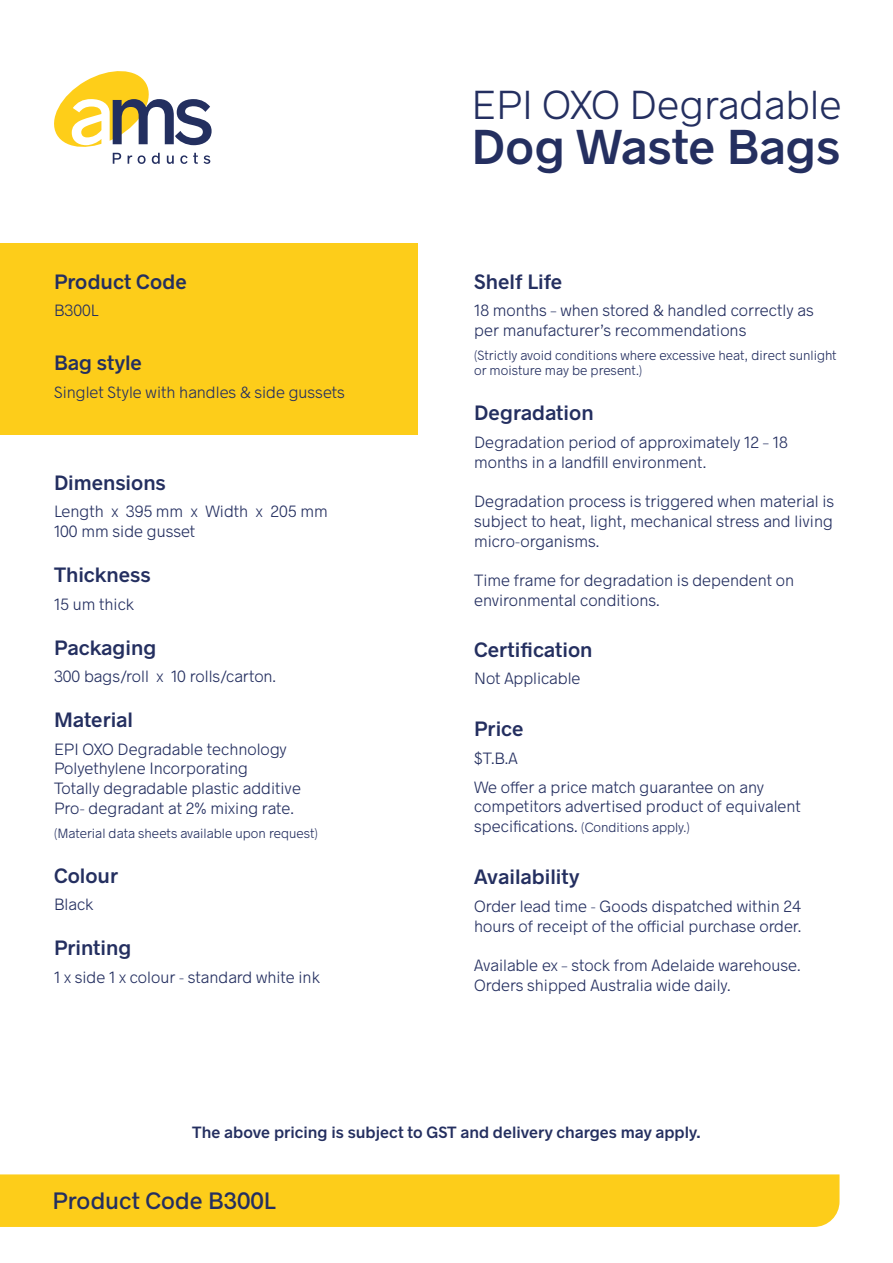
<style>
.page{position:relative;width:893px;height:1263px;background:#fff}
.page>*{position:absolute;margin:0;border:0;box-sizing:border-box;transform-origin:0 0}
.t1{font:600 49.5px "Radnika";color:#242f60}
.t2{font:300 40.95px "Radnika";color:#242f60}
.t3{font:500 24px "Radnika";color:#242f60}
.Headings{font:600 21px "Radnika";color:#242f60}
.t4{font:300 16.5px/19.8px "Radnika";color:#242f60}
.t5{font:600 16.5px "Radnika";color:#242f60}
.Small_text{font:300 13.5px/15px "Radnika";color:#242f60}
.s1{font-size:16.5px}
</style>
<div class="page">
<svg style="left:54px;top:71px;width:158px;height:93px"></svg>
<div style="left:0;top:1174px;width:839px;height:53px;background:#fdcd1a"></div>
<div style="left:1px;top:243px;width:417px;height:192px;background:#fdcd1a"></div>
<p class="Headings" style="left:54px;top:267px;width:134px">Product Code</p>
<p class="t4" style="left:54px;top:300px;width:46px">B300L</p>
<p class="Headings" style="left:54px;top:348px;width:89px">Bag style</p>
<p class="t4" style="left:54px;top:381px;width:292px">Singlet Style with handles &amp; side gussets</p>
<p class="Headings" style="left:54px;top:468px;width:113px">Dimensions</p>
<p class="t4" style="left:54px;top:501px;width:275px">Length x 395 mm x Width x 205 mm</p>
<p class="t4" style="left:54px;top:521px;width:143px">100 mm side gusset</p>
<p class="Headings" style="left:54px;top:560px;width:98px">Thickness</p>
<p class="t4" style="left:54px;top:593px;width:81px">15 um thick</p>
<p class="Headings" style="left:54px;top:633px;width:104px">Packaging</p>
<p class="t4" style="left:54px;top:666px;width:223px">300 bags/roll x 10 rolls/carton.</p>
<p class="Headings" style="left:54px;top:705px;width:81px">Material</p>
<p class="t4" style="left:54px;top:738px;width:234px">EPI OXO Degradable technology</p>
<p class="t4" style="left:54px;top:758px;width:196px">Polyethylene Incorporating</p>
<p class="t4" style="left:54px;top:778px;width:248px">Totally degradable plastic additive<br>Pro- degradant at 2% mixing rate.</p>
<p class="Small_text" style="left:54px;top:825px;width:265px">(Material data sheets available upon request)</p>
<p class="Headings" style="left:54px;top:861px;width:66px">Colour</p>
<p class="t4" style="left:54px;top:894px;width:41px">Black</p>
<p class="Headings" style="left:54px;top:933px;width:79px">Printing</p>
<p class="t4" style="left:54px;top:966px;width:267px">1 x side 1 x colour - standard white ink</p>
<h2 class="t2" style="left:472px;top:76px;width:371px">EPI OXO Degradable</h2>
<h1 class="t1" style="left:472px;top:112px;width:370px">Dog Waste Bags</h1>
<p class="Headings" style="left:474px;top:267px;width:90px">Shelf Life</p>
<p class="t4" style="left:474px;top:300px;width:341px">18 months – when stored &amp; handled correctly as per manufacturer’s recommendations</p>
<p class="Small_text" style="left:474px;top:347px;width:364px">(Strictly avoid conditions where excessive heat, direct sunlight or moisture may be present.)</p>
<p class="Headings" style="left:474px;top:398px;width:121px">Degradation</p>
<p class="t4" style="left:474px;top:431px;width:315px">Degradation period of approximately 12 – 18 months in a landfill environment.</p>
<p class="t4" style="left:474px;top:491px;width:362px;text-align:justify">Degradation process is triggered when material is subject to heat, light, mechanical stress and living micro-organisms.</p>
<p class="t4" style="left:474px;top:570px;width:322px">Time frame for degradation is dependent on environmental conditions.</p>
<p class="Headings" style="left:474px;top:635px;width:120px">Certification</p>
<p class="t4" style="left:474px;top:667px;width:108px">Not Applicable</p>
<p class="Headings" style="left:474px;top:714px;width:51px">Price</p>
<p class="t4" style="left:474px;top:747px;width:45px">$T.B.A</p>
<p class="t4" style="left:474px;top:776px;width:328px">We offer a price match guarantee on any competitors advertised product of equivalent</p>
<p class="Small_text" style="left:474px;top:819px;width:217px"><span class="s1">specifications.</span> (Conditions apply.)</p>
<p class="Headings" style="left:474px;top:862px;width:107px">Availability</p>
<p class="t4" style="left:474px;top:895px;width:328px">Order lead time - Goods dispatched within 24 hours of receipt of the official purchase order.</p>
<p class="t4" style="left:474px;top:955px;width:328px">Available ex – stock from Adelaide warehouse.</p>
<p class="t4" style="left:474px;top:974px;width:258px">Orders shipped Australia wide daily.</p>
<p class="t5" style="left:192px;top:1121px;width:510px">The above pricing is subject to GST and delivery charges may apply.</p>
<h3 class="t3" style="left:52px;top:1184px;width:225px">Product Code B300L</h3>
</div>
